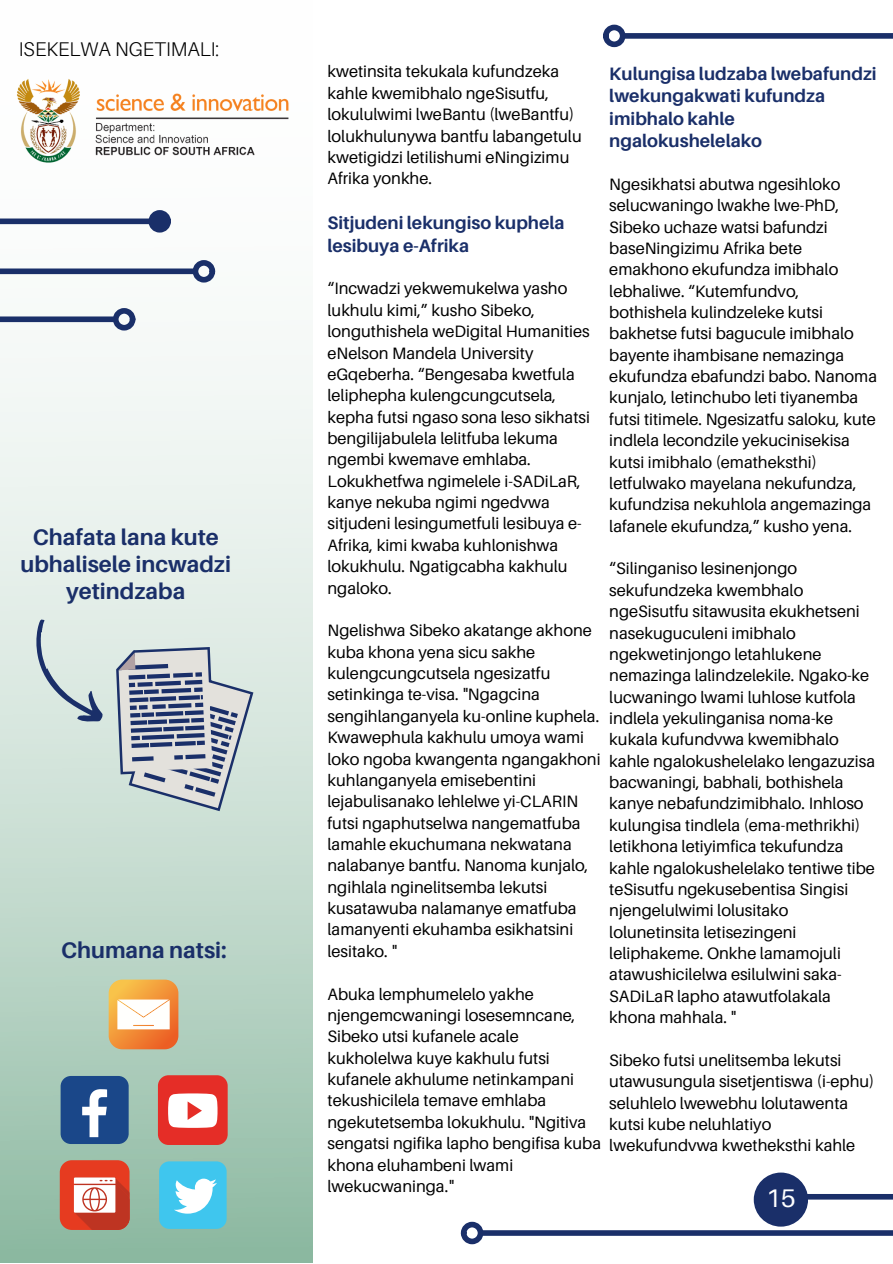
<style>
.page{position:relative;width:893px;height:1264px;background:#fff}
.page>*{position:absolute;margin:0;border:0;box-sizing:border-box;transform-origin:0 0}
.t1{font:25.5px "Aileron";color:#fff}
.t2{font:700 22.5px/27px "Aileron";color:#1a2f69;text-align:center}
.t3{font:300 19.8px "Aileron";color:#000}
.t4{font:700 18px/22.5px "Aileron";color:#1a2f69}
.t5{font:16.5px/21.3px "Aileron";color:#000}
</style>
<div class="page">
<svg style="left:0;top:210px;width:312px;height:1052px"></svg>
<img style="left:17px;top:79px;width:272px;height:84px">
<div style="left:625px;top:33px;width:267px;height:6px;background:#1a2f69"></div>
<div style="left:603px;top:25px;width:22px;height:22px;border:6px solid #1a2f69;border-radius:50%"></div>
<div style="left:0;top:218px;width:148px;height:6px;background:#1a2f69"></div>
<div style="left:151px;top:213px;width:17px;height:17px;background:#1a2f69;border-radius:50%"></div>
<div style="left:148px;top:210px;width:23px;height:22px;border:6px solid #1a2f69;border-radius:50%"></div>
<div style="left:0;top:268px;width:193px;height:6px;background:#1a2f69"></div>
<div style="left:193px;top:260px;width:22px;height:22px;border:6px solid #1a2f69;border-radius:50%"></div>
<div style="left:0;top:316px;width:113px;height:6px;background:#1a2f69"></div>
<div style="left:113px;top:308px;width:22px;height:22px;border:6px solid #1a2f69;border-radius:50%"></div>
<div style="left:483px;top:1230px;width:409px;height:5px;background:#1a2f69"></div>
<div style="left:461px;top:1221px;width:22px;height:23px;border:6px solid #1a2f69;border-radius:50%"></div>
<div style="left:806px;top:1193px;width:86px;height:6px;background:#1a2f69"></div>
<div style="left:61px;top:1075px;width:68px;height:68px;background:#1a4789;border-radius:10px"></div>
<svg style="left:82px;top:1089px;width:25px;height:48px"></svg>
<svg style="left:109px;top:979px;width:69px;height:70px"></svg>
<div style="left:158px;top:1075px;width:70px;height:69px;background:#e52d27;border-radius:11px"></div>
<svg style="left:168px;top:1093px;width:49px;height:34px;background:#fbe3e2"></svg>
<div style="left:60px;top:1160px;width:69px;height:69px;background:#e63b20;border-radius:12px"></div>
<svg style="left:74px;top:1177px;width:55px;height:52px;background:#dc8a7f"></svg>
<div style="left:159px;top:1161px;width:67px;height:67px;background:#3fc6ee;border-radius:10px"></div>
<svg style="left:174px;top:1178px;width:43px;height:35px"></svg>
<div style="left:753px;top:1172px;width:55px;height:54px;background:#1a2f69;border-radius:50%"></div>
<svg style="left:15px;top:618px;width:238px;height:193px;background:#c0ccce"></svg>
<p class="t3" style="left:19px;top:37px;width:202px">ISEKELWA NGETIMALI:</p>
<p class="t2" style="left:20px;top:523px;width:212px">Chafata lana kute ubhalisele incwadzi yetindzaba</p>
<p class="t2" style="left:61px;top:936px;width:167px">Chumana natsi:</p>
<p class="t5" style="left:327px;top:61px;width:256px">kwetinsita tekukala kufundzeka kahle kwemibhalo ngeSisutfu, lokululwimi lweBantu (lweBantfu) lolukhulunywa bantfu labangetulu kwetigidzi letilishumi eNingizimu<br>Afrika yonkhe.</p>
<p class="t4" style="left:327px;top:211px;width:238px">Sitjudeni lekungiso kuphela lesibuya e-Afrika</p>
<p class="t5" style="left:327px;top:278px;width:264px">“Incwadzi yekwemukelwa yasho lukhulu kimi,” kusho Sibeko, longuthishela weDigital Humanities eNelson Mandela University eGqeberha. “Bengesaba kwetfula leliphepha kulengcungcutsela, kepha futsi ngaso sona leso sikhatsi bengilijabulela lelitfuba lekuma ngembi kwemave emhlaba.<br>Lokukhetfwa ngimelele i-SADiLaR, kanye nekuba ngimi ngedvwa sitjudeni lesingumetfuli lesibuya e-<br>Afrika, kimi kwaba kuhlonishwa lokukhulu. Ngatigcabha kakhulu ngaloko.</p>
<p class="t5" style="left:327px;top:619px;width:274px">Ngelishwa Sibeko akatange akhone kuba khona yena sicu sakhe kulengcungcutsela ngesizatfu setinkinga te-visa. "Ngagcina sengihlanganyela ku-online kuphela.<br>Kwawephula kakhulu umoya wami loko ngoba kwangenta ngangakhoni kuhlanganyela emisebentini lejabulisanako lehlelwe yi-CLARIN futsi ngaphutselwa nangematfuba lamahle ekuchumana nekwatana nalabanye bantfu. Nanoma kunjalo, ngihlala nginelitsemba lekutsi kusatawuba nalamanye ematfuba lamanyenti ekuhamba esikhatsini lesitako. "</p>
<p class="t5" style="left:327px;top:982px;width:275px">Abuka lemphumelelo yakhe njengemcwaningi losesemncane,<br>Sibeko utsi kufanele acale kukholelwa kuye kakhulu futsi kufanele akhulume netinkampani tekushicilela temave emhlaba ngekutetsemba lokukhulu. "Ngitiva sengatsi ngifika lapho bengifisa kuba khona eluhambeni lwami lwekucwaninga."</p>
<p class="t4" style="left:609px;top:62px;width:269px">Kulungisa ludzaba lwebafundzi lwekungakwati kufundza imibhalo kahle ngalokushelelako</p>
<p class="t5" style="left:609px;top:173px;width:269px">Ngesikhatsi abutwa ngesihloko selucwaningo lwakhe lwe-PhD,<br>Sibeko uchaze watsi bafundzi baseNingizimu Afrika bete emakhono ekufundza imibhalo lebhaliwe. “Kutemfundvo, bothishela kulindzeleke kutsi bakhetse futsi bagucule imibhalo bayente ihambisane nemazinga ekufundza ebafundzi babo. Nanoma kunjalo, letinchubo leti tiyanemba futsi titimele. Ngesizatfu saloku, kute indlela lecondzile yekucinisekisa kutsi imibhalo (ematheksthi) letfulwako mayelana nekufundza, kufundzisa nekuhlola angemazinga lafanele ekufundza,” kusho yena.</p>
<p class="t5" style="left:609px;top:557px;width:267px">“Silinganiso lesinenjongo sekufundzeka kwembhalo ngeSisutfu sitawusita ekukhetseni nasekuguculeni imibhalo ngekwetinjongo letahlukene nemazinga lalindzelekile. Ngako-ke lucwaningo lwami luhlose kutfola indlela yekulinganisa noma-ke kukala kufundvwa kwemibhalo kahle ngalokushelelako lengazuzisa bacwaningi, babhali, bothishela kanye nebafundzimibhalo. Inhloso kulungisa tindlela (ema-methrikhi) letikhona letiyimfica tekufundza kahle ngalokushelelako tentiwe tibe teSisutfu ngekusebentisa Singisi njengelulwimi lolusitako lolunetinsita letisezingeni leliphakeme. Onkhe lamamojuli atawushicilelwa esilulwini saka-<br>SADiLaR lapho atawutfolakala khona mahhala. "</p>
<p class="t5" style="left:609px;top:1049px;width:266px">Sibeko futsi unelitsemba lekutsi utawusungula sisetjentiswa (i-ephu) seluhlelo lwewebhu lolutawenta kutsi kube neluhlatiyo lwekufundvwa kwetheksthi kahle</p>
<p class="t1" style="left:766px;top:1182px;width:31px">15</p>
</div>
